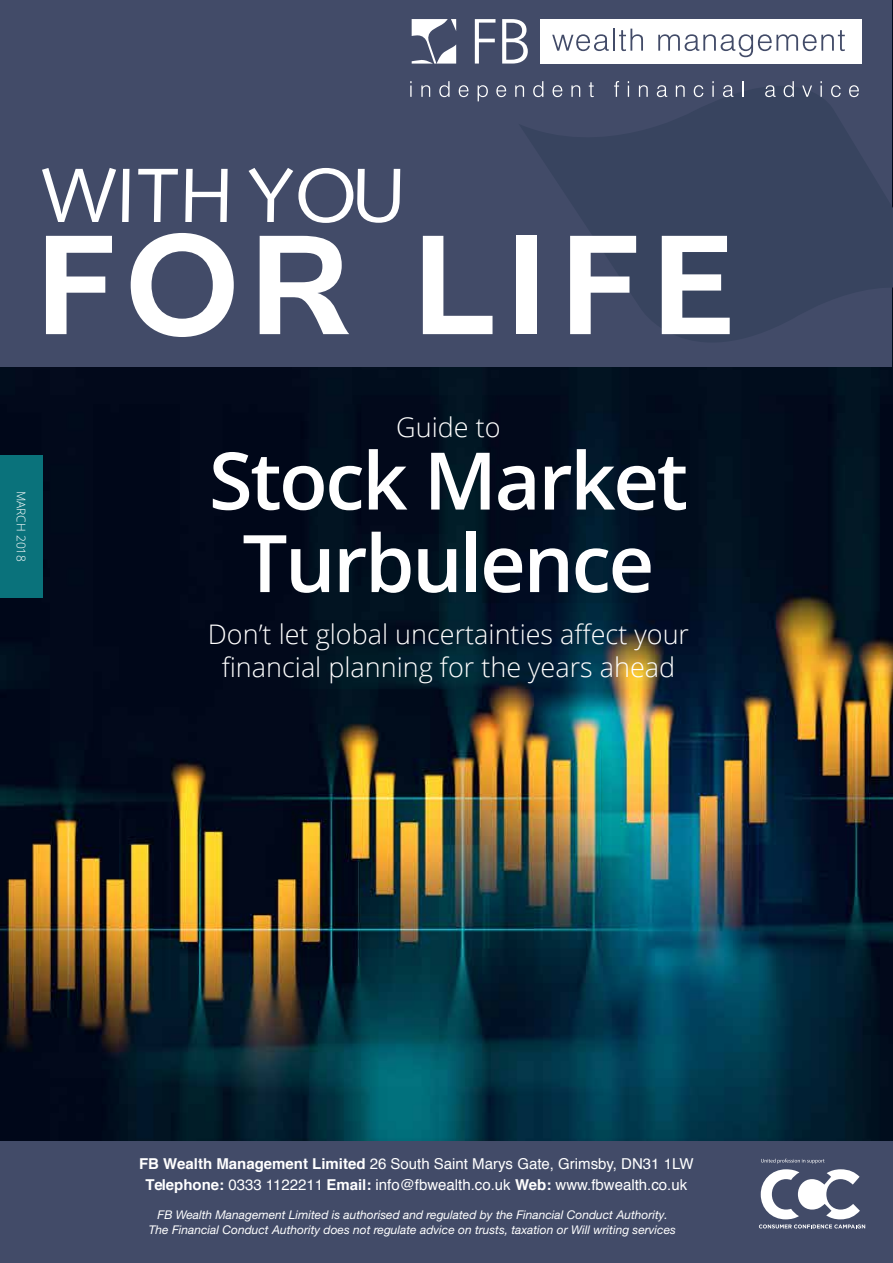
<style>
.page{position:relative;width:893px;height:1263px;background:#fff}
.page>*{position:absolute;margin:0;border:0;box-sizing:border-box;transform-origin:0 0}
.t1{font:125.55px "Humanist 970 BT Roman C";color:#fff}
.t2{font:600 79.5px/82.5px "Open Sans";letter-spacing:-.03em;color:#fff;text-align:center}
.t3{font:76.95px "Humanist 531 BT Roman A";color:#fff}
.t4{font:300 27px/33px "Open Sans";color:#fff;text-align:center}
.t5{font:15px/21px "Helvetica";color:#fff;text-align:center}
.t6{font:italic 12px/15px "Helvetica Neue";color:#fff;text-align:center}
.t7{font:300 12px "Open Sans";color:#fff}
.s1{font-weight:700}
</style>
<div class="page">
<img style="left:0;top:0;width:893px;height:1141px">
<div style="left:0;top:455px;width:43px;height:143px;background:#0a727b"></div>
<div style="left:0;top:0;width:891px;height:367px;background:#424b68"></div>
<svg style="left:518px;top:54px;width:375px;height:324px;fill:#38445f"></svg>
<div style="left:0;top:1141px;width:893px;height:122px;background:#424b68"></div>
<svg style="left:475px;top:19px;width:20px;height:45px"></svg>
<svg style="left:502px;top:19px;width:26px;height:45px"></svg>
<svg style="left:412px;top:19px;width:44px;height:45px"></svg>
<div style="left:540px;top:19px;width:321px;height:44px;background:#fff"></div>
<svg style="left:552px;top:34px;width:57px;height:17px"></svg>
<hr style="left:613px;top:29px;width:2px;height:22px;background:#424b68">
<svg style="left:619px;top:29px;width:24px;height:22px"></svg>
<svg style="left:658px;top:30px;width:187px;height:27px"></svg>
<svg style="left:410px;top:81px;width:2px;height:16px"></svg>
<svg style="left:421px;top:85px;width:9px;height:12px"></svg>
<svg style="left:439px;top:81px;width:11px;height:16px"></svg>
<svg style="left:459px;top:85px;width:9px;height:12px"></svg>
<svg style="left:478px;top:85px;width:10px;height:16px"></svg>
<svg style="left:496px;top:85px;width:10px;height:12px"></svg>
<svg style="left:515px;top:85px;width:9px;height:12px"></svg>
<svg style="left:533px;top:81px;width:10px;height:16px"></svg>
<svg style="left:553px;top:85px;width:9px;height:12px"></svg>
<svg style="left:571px;top:85px;width:9px;height:12px"></svg>
<svg style="left:589px;top:82px;width:5px;height:15px"></svg>
<svg style="left:614px;top:81px;width:5px;height:16px"></svg>
<svg style="left:628px;top:81px;width:1px;height:16px"></svg>
<svg style="left:639px;top:85px;width:9px;height:12px"></svg>
<svg style="left:657px;top:85px;width:10px;height:12px"></svg>
<svg style="left:676px;top:85px;width:9px;height:12px"></svg>
<svg style="left:694px;top:85px;width:9px;height:12px"></svg>
<svg style="left:712px;top:81px;width:2px;height:16px"></svg>
<svg style="left:723px;top:85px;width:10px;height:12px"></svg>
<svg style="left:742px;top:81px;width:1px;height:16px"></svg>
<svg style="left:765px;top:85px;width:11px;height:12px"></svg>
<svg style="left:784px;top:81px;width:10px;height:16px"></svg>
<svg style="left:802px;top:86px;width:10px;height:11px"></svg>
<svg style="left:820px;top:81px;width:2px;height:16px"></svg>
<svg style="left:831px;top:85px;width:10px;height:12px"></svg>
<svg style="left:849px;top:85px;width:10px;height:12px"></svg>
<svg style="left:759px;top:1169px;width:106px;height:59px"></svg>
<svg style="left:761px;top:1159px;width:63px;height:4px"></svg>
<h3 class="t3" style="left:41px;top:147px;width:366px">WITH YOU</h3>
<h1 class="t1" style="left:30px;top:200px;width:713px">FOR LIFE</h1>
<p class="t7" style="left:29px;top:491px;width:73px;rotate:90deg">MARCH 2018</p>
<h3 class="t4" style="left:396px;top:410px;width:106px">Guide to</h3>
<h2 class="t2" style="left:209px;top:437px;width:481px">Stock Market<br>Turbulence</h2>
<h3 class="t4" style="left:208px;top:617px;width:483px">Don’t let global uncertainties affect your financial planning for the years ahead</h3>
<p class="t5" style="left:139px;top:1155px;width:556px"><span class="s1">FB Wealth Management Limited</span> 26 South Saint Marys Gate, Grimsby, DN31 1LW<br><span class="s1">Telephone:</span> 0333 1122211 <span class="s1">Email:</span> info@fbwealth.co.uk <span class="s1">Web:</span> www.fbwealth.co.uk</p>
<p class="t6" style="left:149px;top:1207px;width:529px">FB Wealth Management Limited is authorised and regulated by the Financial Conduct Authority.<br>The Financial Conduct Authority does not regulate advice on trusts, taxation or Will writing services</p>
</div>
